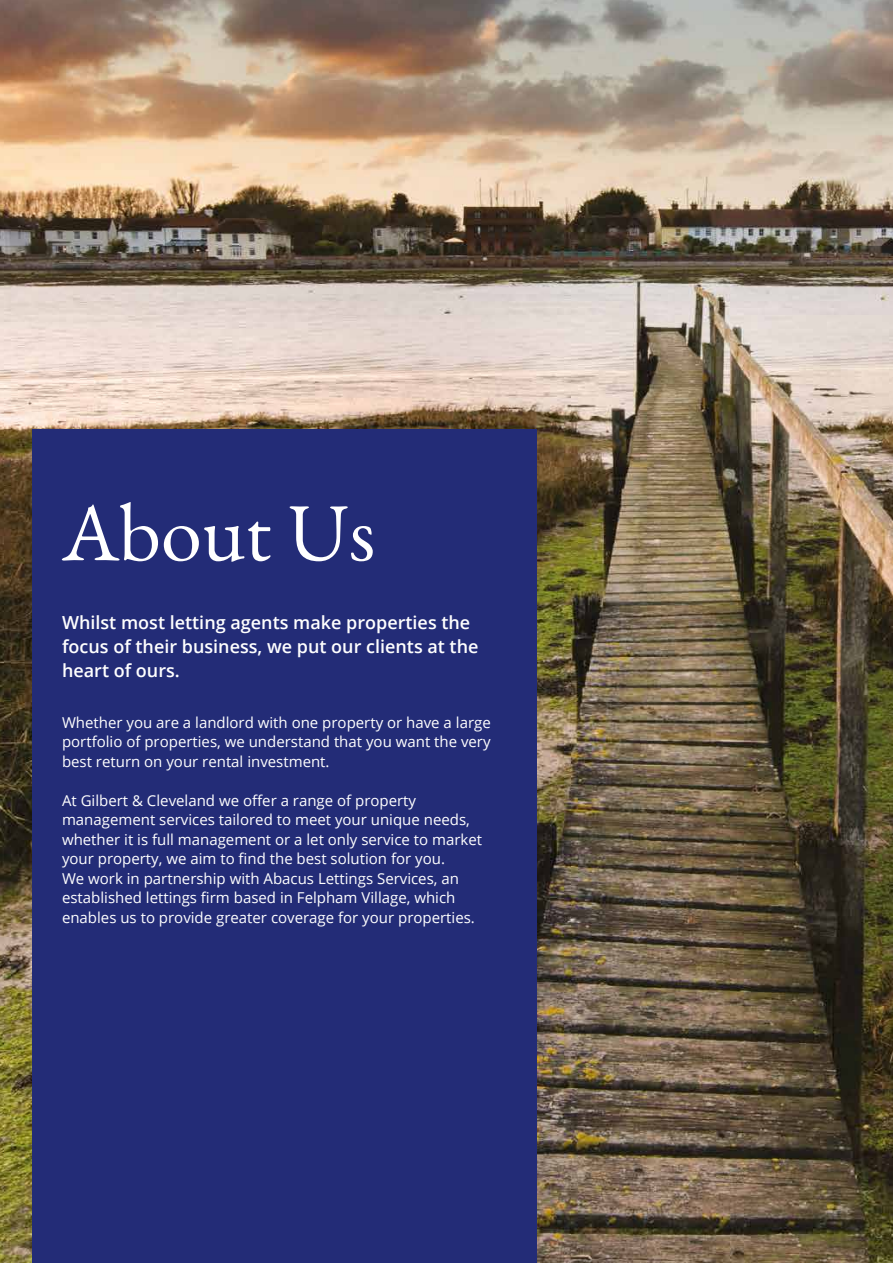
<style>
.page{position:relative;width:893px;height:1263px;background:#fff}
.page>*{position:absolute;margin:0;border:0;box-sizing:border-box;transform-origin:0 0}
.t1{font:82.5px "EB Garamond";color:#fff}
.t2{font:600 18px/24px "Open Sans";color:#fff}
.t3{font:15px/19.5px "Open Sans";color:#fff;text-align:justify}
</style>
<div class="page">
<img style="left:0;top:0;width:893px;height:1263px">
<div style="left:32px;top:430px;width:505px;height:833px;background:#232c77"></div>
<h1 class="t1" style="left:62px;top:465px;width:315px">About Us</h1>
<p class="t2" style="left:62px;top:610px;width:418px">Whilst most letting agents make properties the focus of their business, we put our clients at the heart of ours.</p>
<p class="t3" style="left:62px;top:712px;width:430px">Whether you are a landlord with one property or have a large portfolio of properties, we understand that you want the very best return on your rental investment.</p>
<p class="t3" style="left:62px;top:790px;width:422px;text-align:left">At Gilbert &amp; Cleveland we offer a range of property management services tailored to meet your unique needs, whether it is full management or a let only service to market your property, we aim to find the best solution for you.<br>We work in partnership with Abacus Lettings Services, an established lettings firm based in Felpham Village, which enables us to provide greater coverage for your properties.</p>
</div>
